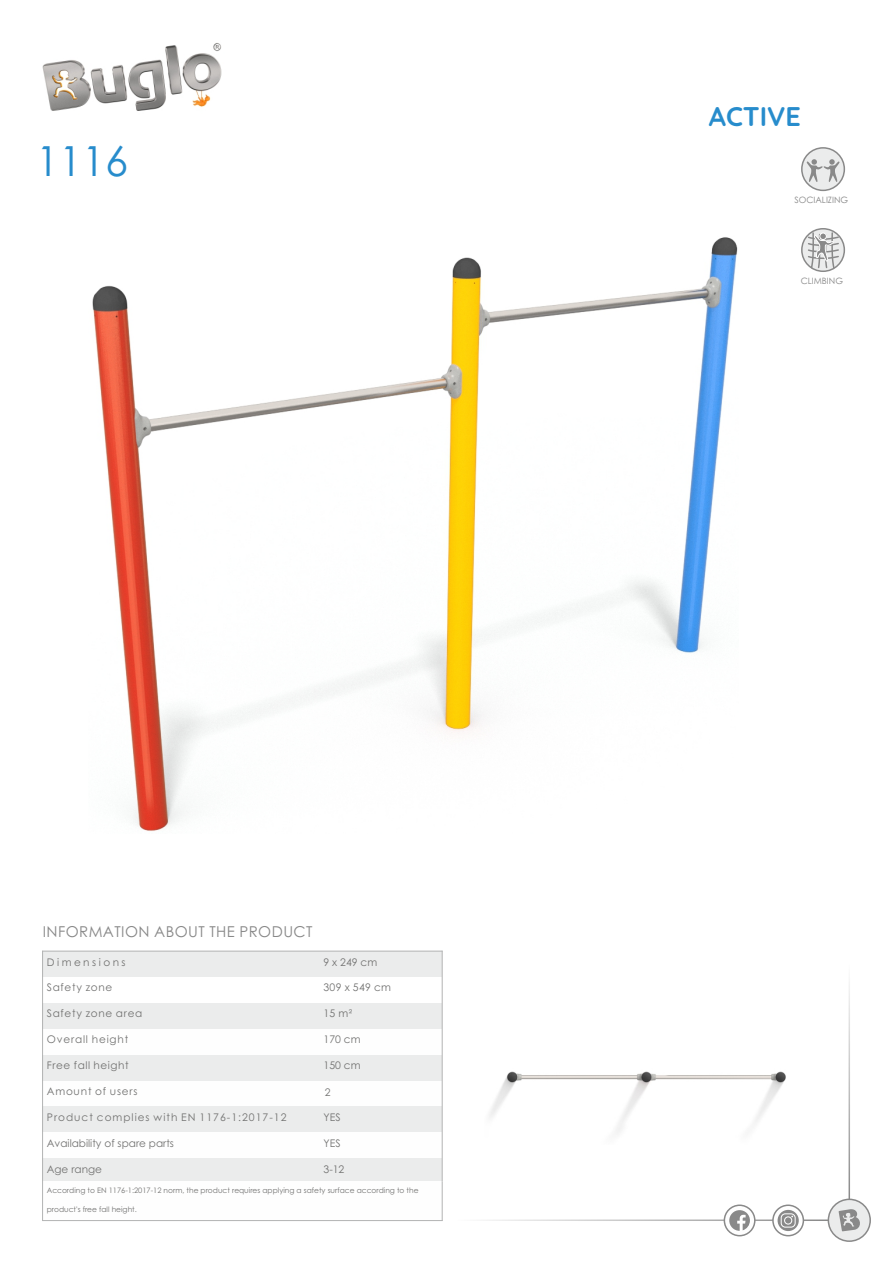
<style>
.page{position:relative;width:893px;height:1263px;background:#fff}
.page>*{position:absolute;margin:0;border:0;box-sizing:border-box;transform-origin:0 0}
.t1{font:41.4px "Century Gothic";color:#278ccc}
.t2{font:700 27px "Quicksand";color:#278ccc}
.t3{font:15px "Century Gothic";letter-spacing:.03em;color:#898989}
.t4{font:10.5px "Century Gothic";letter-spacing:.065em;color:#727271}
.t5{font:10.5px "Century Gothic";letter-spacing:.095em;color:#727271}
.t6{font:10.5px "Century Gothic";color:#727271}
.t7{font:10.5px "Century Gothic";letter-spacing:.235em;color:#727271}
.t8{font:8.7px "Century Gothic";color:#898989}
.t9{font:7.5px "Century Gothic";color:#727271}
</style>
<div class="page">
<hr style="left:456px;top:1219px;width:373px;height:2px;background:#898989">
<img style="left:42px;top:43px;width:180px;height:68px">
<div style="left:828px;top:1198px;width:43px;height:44px;background:#ebecec;border:2px solid #898989;border-radius:50%"></div>
<svg style="left:839px;top:1209px;width:21px;height:22px"></svg>
<svg style="left:724px;top:1204px;width:31px;height:32px"></svg>
<svg style="left:729px;top:1210px;width:21px;height:21px"></svg>
<svg style="left:772px;top:1204px;width:32px;height:32px"></svg>
<svg style="left:778px;top:1210px;width:21px;height:21px"></svg>
<svg style="left:781px;top:1213px;width:15px;height:14px"></svg>
<hr style="left:848px;top:963px;width:2px;height:236px;background:#898989">
<div style="left:43px;top:951px;width:276px;height:25px;background:#ebecec"></div>
<div style="left:319px;top:951px;width:123px;height:25px;background:#ebecec"></div>
<div style="left:43px;top:1003px;width:276px;height:26px;background:#ebecec"></div>
<div style="left:319px;top:1003px;width:123px;height:26px;background:#ebecec"></div>
<div style="left:43px;top:1055px;width:276px;height:25px;background:#ebecec"></div>
<div style="left:319px;top:1055px;width:123px;height:25px;background:#ebecec"></div>
<div style="left:43px;top:1106px;width:276px;height:26px;background:#ebecec"></div>
<div style="left:319px;top:1106px;width:123px;height:26px;background:#ebecec"></div>
<div style="left:43px;top:1158px;width:276px;height:23px;background:#ebecec"></div>
<div style="left:319px;top:1158px;width:123px;height:23px;background:#ebecec"></div>
<hr style="left:42px;top:951px;width:1px;height:270px;background:#b2b3b3">
<hr style="left:442px;top:1181px;width:1px;height:40px;background:#b2b3b3">
<hr style="left:442px;top:951px;width:1px;height:230px;background:#b2b3b3">
<hr style="left:42px;top:1220px;width:401px;height:1px;background:#b2b3b3">
<hr style="left:42px;top:951px;width:401px;height:1px;background:#b2b3b3">
<img style="left:92px;top:237px;width:646px;height:594px">
<img style="left:489px;top:1071px;width:297px;height:63px">
<svg style="left:801px;top:147px;width:44px;height:44px"></svg>
<svg style="left:807px;top:159px;width:32px;height:23px"></svg>
<svg style="left:801px;top:228px;width:44px;height:44px"></svg>
<svg style="left:807px;top:231px;width:33px;height:38px"></svg>
<svg style="left:820px;top:233px;width:6px;height:7px"></svg>
<h1 class="t1" style="left:36px;top:145px;width:93px">1116</h1>
<h3 class="t3" style="left:43px;top:926px;width:271px">INFORMATION ABOUT THE PRODUCT</h3>
<h3 class="t7" style="left:47px;top:958px;width:80px">Dimensions</h3>
<h3 class="t4" style="left:323px;top:958px;width:55px">9 x 249 cm</h3>
<h3 class="t4" style="left:47px;top:983px;width:67px">Safety zone</h3>
<h3 class="t4" style="left:323px;top:983px;width:69px">309 x 549 cm</h3>
<h3 class="t4" style="left:47px;top:1009px;width:97px">Safety zone area</h3>
<h3 class="t4" style="left:323px;top:1009px;width:30px">15 m²</h3>
<h3 class="t4" style="left:47px;top:1035px;width:83px">Overall height</h3>
<h3 class="t4" style="left:323px;top:1035px;width:39px">170 cm</h3>
<h3 class="t4" style="left:47px;top:1061px;width:83px">Free fall height</h3>
<h3 class="t4" style="left:323px;top:1061px;width:39px">150 cm</h3>
<h3 class="t4" style="left:47px;top:1087px;width:92px">Amount of users</h3>
<h3 class="t5" style="left:47px;top:1113px;width:241px">Product complies with EN 1176-1:2017-12</h3>
<h3 class="t4" style="left:323px;top:1113px;width:19px">YES</h3>
<h3 class="t6" style="left:47px;top:1139px;width:129px">Availability of spare parts</h3>
<h3 class="t4" style="left:323px;top:1139px;width:19px">YES</h3>
<h3 class="t6" style="left:47px;top:1165px;width:57px">Age range</h3>
<h3 class="t4" style="left:323px;top:1165px;width:22px">3-12</h3>
<p class="t9" style="left:47px;top:1187px;width:373px">According to EN 1176-1:2017-12 norm, the product requires applying a safety surface according to the</p>
<p class="t9" style="left:47px;top:1206px;width:92px">product's free fall height.</p>
<h3 class="t4" style="left:325px;top:1087px;width:7px">2</h3>
<h2 class="t2" style="left:709px;top:99px;width:94px">ACTIVE</h2>
<p class="t8" style="left:794px;top:197px;width:55px">SOCIALIZING</p>
<p class="t8" style="left:801px;top:277px;width:44px">CLIMBING</p>
</div>
